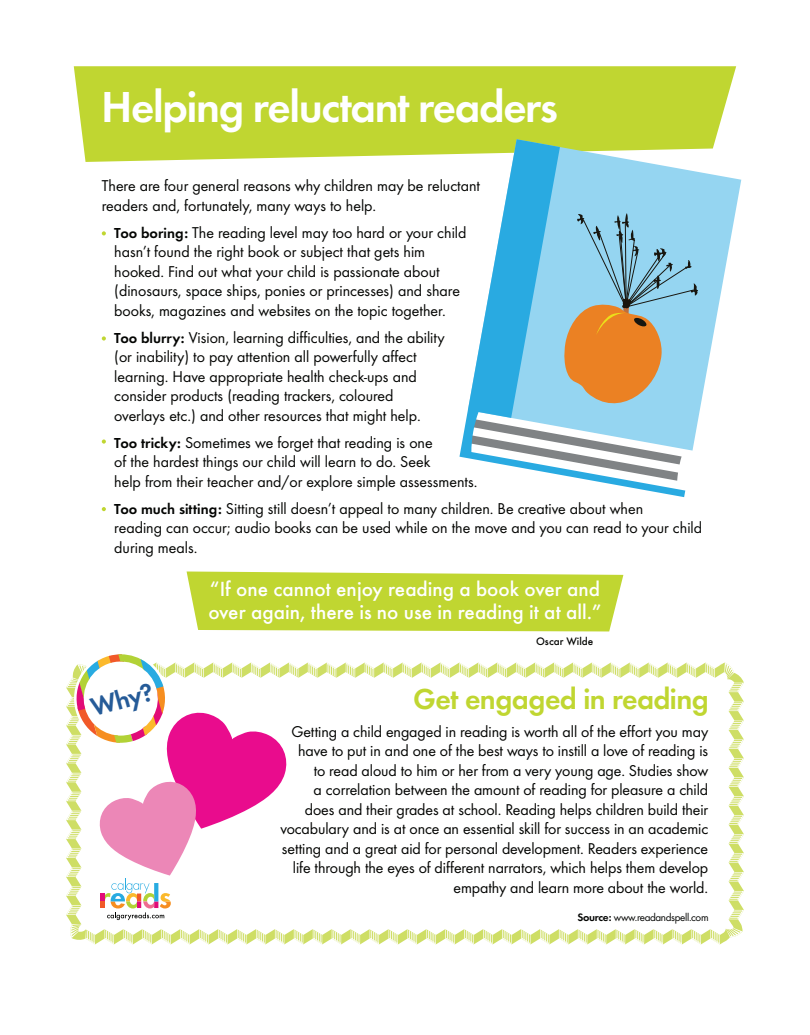
<style>
.page{position:relative;width:810px;height:1035px;background:#fff}
.page>*{position:absolute;margin:0;border:0;box-sizing:border-box;transform-origin:0 0}
.t1{font:45px "Futura Dem";letter-spacing:-.03em;color:#fff}
.t2{font:30px "Futura Dem";letter-spacing:-.02em;color:#c0d631}
.t3{font:26.38px "Futura Dem";color:#255b98}
.t4{font:500 21.25px/22.5px "Futura";color:#fff}
.t5{font:16.25px/19.5px "Futura Boo";color:#040503}
.t6{font:11.25px "Futura Boo";letter-spacing:-.03em;color:#040503}
.t7{font:500 11.25px "Futura";color:#040503}
.s1{font-family:"Futura Dem";font-size:15px}
.s2{font-family:"Futura Dem"}
</style>
<div class="page">
<div style="left:74px;top:66px;width:662px;height:96px;background:#c0d631"></div>
<svg style="left:66px;top:654px;width:678px;height:290px"></svg>
<svg style="left:685px;top:139px;width:56px;height:281px"></svg>
<svg style="left:459px;top:139px;width:226px;height:358px"></svg>
<svg style="left:102px;top:231px;width:4px;height:4px"></svg>
<svg style="left:102px;top:336px;width:4px;height:5px"></svg>
<svg style="left:102px;top:507px;width:4px;height:4px"></svg>
<svg style="left:102px;top:440px;width:4px;height:4px"></svg>
<div style="left:187px;top:572px;width:436px;height:59px;background:#c0d631"></div>
<svg style="left:465px;top:213px;width:233px;height:282px"></svg>
<h1 class="t1" style="left:101px;top:76px;width:458px">Helping reluctant readers</h1>
<p class="t5" style="left:102px;top:175px;width:380px">There are four general reasons why children may be reluctant readers and, fortunately, many ways to help.</p>
<p class="t5" style="left:114px;top:222px;width:354px"><span class="s1">Too boring:</span> The reading level may too hard or your child hasn’t found the right book or subject that gets him hooked. Find out what your child is passionate about (dinosaurs, space ships, ponies or princesses) and share books, magazines and websites on the topic together.</p>
<p class="t5" style="left:114px;top:327px;width:332px"><span class="s1">Too blurry:</span> Vision, learning difficulties, and the ability (or inability) to pay attention all powerfully affect learning. Have appropriate health check-ups and consider products (reading trackers, coloured overlays etc.) and other resources that might help.</p>
<p class="t5" style="left:114px;top:432px;width:365px"><span class="s1">Too tricky:</span> Sometimes we forget that reading is one<br>of the hardest things our child will learn to do. Seek<br>help from their teacher and/or explore simple assessments.</p>
<p class="t5" style="left:114px;top:498px;width:589px"><span class="s1">Too much sitting:</span> Sitting still doesn’t appeal to many children. Be creative about when<br>reading can occur; audio books can be used while on the move and you can read to your child during meals.</p>
<h3 class="t4" style="left:208px;top:576px;width:395px">“If one cannot enjoy reading a book over and over again, there is no use in reading it at all.”</h3>
<p class="t7" style="left:536px;top:633px;width:59px">Oscar Wilde</p>
<h3 class="t3" style="left:86px;top:690px;width:66px;rotate:-16deg">Why?</h3>
<h2 class="t2" style="left:413px;top:678px;width:297px">Get engaged in reading</h2>
<p class="t5" style="left:280px;top:721px;width:429px;text-align:right">Getting a child engaged in reading is worth all of the effort you may have to put in and one of the best ways to instill a love of reading is<br>to read aloud to him or her from a very young age. Studies show<br>a correlation between the amount of reading for pleasure a child does and their grades at school. Reading helps children build their vocabulary and is at once an essential skill for success in an academic setting and a great aid for personal development. Readers experience life through the eyes of different narrators, which helps them develop empathy and learn more about the world.</p>
<p class="t6" style="left:577px;top:910px;width:133px"><span class="s2">Source:</span> www.readandspell.com</p>
</div>
